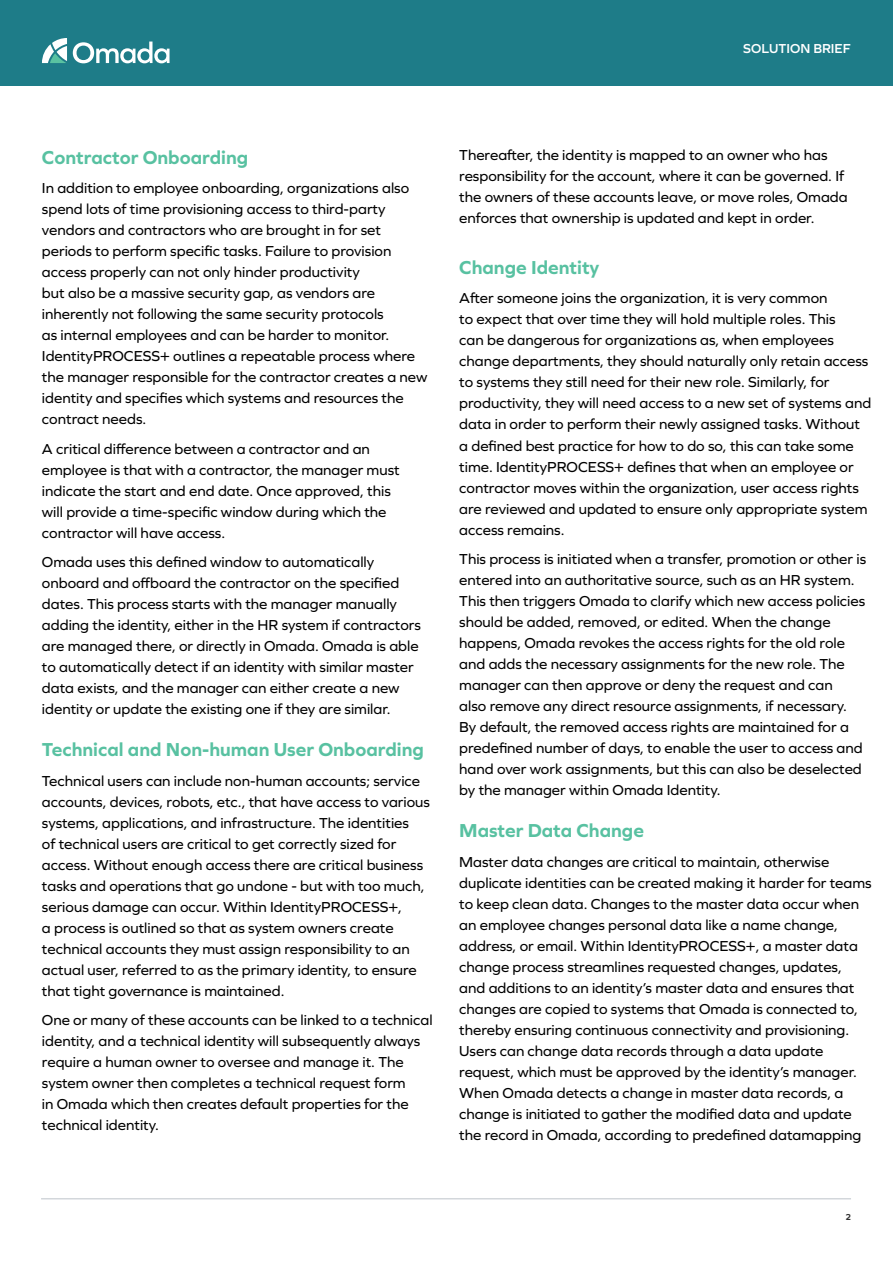
<style>
.page{position:relative;width:893px;height:1263px;background:#fff}
.page>*{position:absolute;margin:0;border:0;box-sizing:border-box;transform-origin:0 0}
.t1{font:700 19.5px "Graphie";color:#58c1a1}
.t2{font:15px/21px "Graphie";color:#000}
.t3{font:600 13.5px "Graphie";color:#fff}
.t4{font:700 9px "Graphie";color:#323232}
</style>
<div class="page">
<div style="left:0;top:0;width:893px;height:85px;background:#1e7c88"></div>
<hr style="left:41px;top:1198px;width:810px;height:1px;background:#bdc3ca">
<svg style="left:42px;top:38px;width:25px;height:25px"></svg>
<svg style="left:73px;top:42px;width:97px;height:21px"></svg>
<p class="t3" style="left:743px;top:40px;width:109px">SOLUTION BRIEF</p>
<h1 class="t1" style="left:42px;top:146px;width:208px">Contractor Onboarding</h1>
<p class="t2" style="left:42px;top:177px;width:387px">In addition to employee onboarding, organizations also spend lots of time provisioning access to third-party vendors and contractors who are brought in for set periods to perform specific tasks. Failure to provision access properly can not only hinder productivity<br>but also be a massive security gap, as vendors are inherently not following the same security protocols<br>as internal employees and can be harder to monitor.<br>IdentityPROCESS+ outlines a repeatable process where the manager responsible for the contractor creates a new identity and specifies which systems and resources the contract needs.</p>
<p class="t2" style="left:42px;top:438px;width:359px">A critical difference between a contractor and an employee is that with a contractor, the manager must indicate the start and end date. Once approved, this will provide a time-specific window during which the contractor will have access.</p>
<p class="t2" style="left:42px;top:551px;width:380px">Omada uses this defined window to automatically onboard and offboard the contractor on the specified dates. This process starts with the manager manually adding the identity, either in the HR system if contractors are managed there, or directly in Omada. Omada is able to automatically detect if an identity with similar master data exists, and the manager can either create a new identity or update the existing one if they are similar.</p>
<h1 class="t1" style="left:42px;top:738px;width:384px">Technical and Non-human User Onboarding</h1>
<p class="t2" style="left:42px;top:770px;width:390px">Technical users can include non-human accounts; service accounts, devices, robots, etc., that have access to various systems, applications, and infrastructure. The identities<br>of technical users are critical to get correctly sized for access. Without enough access there are critical business tasks and operations that go undone - but with too much, serious damage can occur. Within IdentityPROCESS+,<br>a process is outlined so that as system owners create technical accounts they must assign responsibility to an actual user, referred to as the primary identity, to ensure that tight governance is maintained.</p>
<p class="t2" style="left:42px;top:1009px;width:392px">One or many of these accounts can be linked to a technical identity, and a technical identity will subsequently always require a human owner to oversee and manage it. The system owner then completes a technical request form<br>in Omada which then creates default properties for the technical identity.</p>
<p class="t2" style="left:459px;top:145px;width:390px">Thereafter, the identity is mapped to an owner who has responsibility for the account, where it can be governed. If the owners of these accounts leave, or move roles, Omada enforces that ownership is updated and kept in order.</p>
<h1 class="t1" style="left:459px;top:256px;width:142px">Change Identity</h1>
<p class="t2" style="left:459px;top:288px;width:413px">After someone joins the organization, it is very common<br>to expect that over time they will hold multiple roles. This<br>can be dangerous for organizations as, when employees change departments, they should naturally only retain access to systems they still need for their new role. Similarly, for productivity, they will need access to a new set of systems and data in order to perform their newly assigned tasks. Without a defined best practice for how to do so, this can take some time. IdentityPROCESS+ defines that when an employee or contractor moves within the organization, user access rights are reviewed and updated to ensure only appropriate system access remains.</p>
<p class="t2" style="left:459px;top:548px;width:408px">This process is initiated when a transfer, promotion or other is entered into an authoritative source, such as an HR system.<br>This then triggers Omada to clarify which new access policies should be added, removed, or edited. When the change happens, Omada revokes the access rights for the old role and adds the necessary assignments for the new role. The manager can then approve or deny the request and can<br>also remove any direct resource assignments, if necessary.<br>By default, the removed access rights are maintained for a predefined number of days, to enable the user to access and hand over work assignments, but this can also be deselected by the manager within Omada Identity.</p>
<h1 class="t1" style="left:459px;top:819px;width:186px">Master Data Change</h1>
<p class="t2" style="left:459px;top:851px;width:414px">Master data changes are critical to maintain, otherwise duplicate identities can be created making it harder for teams to keep clean data. Changes to the master data occur when an employee changes personal data like a name change, address, or email. Within IdentityPROCESS+, a master data change process streamlines requested changes, updates, and additions to an identity’s master data and ensures that changes are copied to systems that Omada is connected to, thereby ensuring continuous connectivity and provisioning.<br>Users can change data records through a data update request, which must be approved by the identity’s manager.<br>When Omada detects a change in master data records, a change is initiated to gather the modified data and update the record in Omada, according to predefined datamapping</p>
<p class="t4" style="left:845px;top:1212px;width:7px">2</p>
</div>
